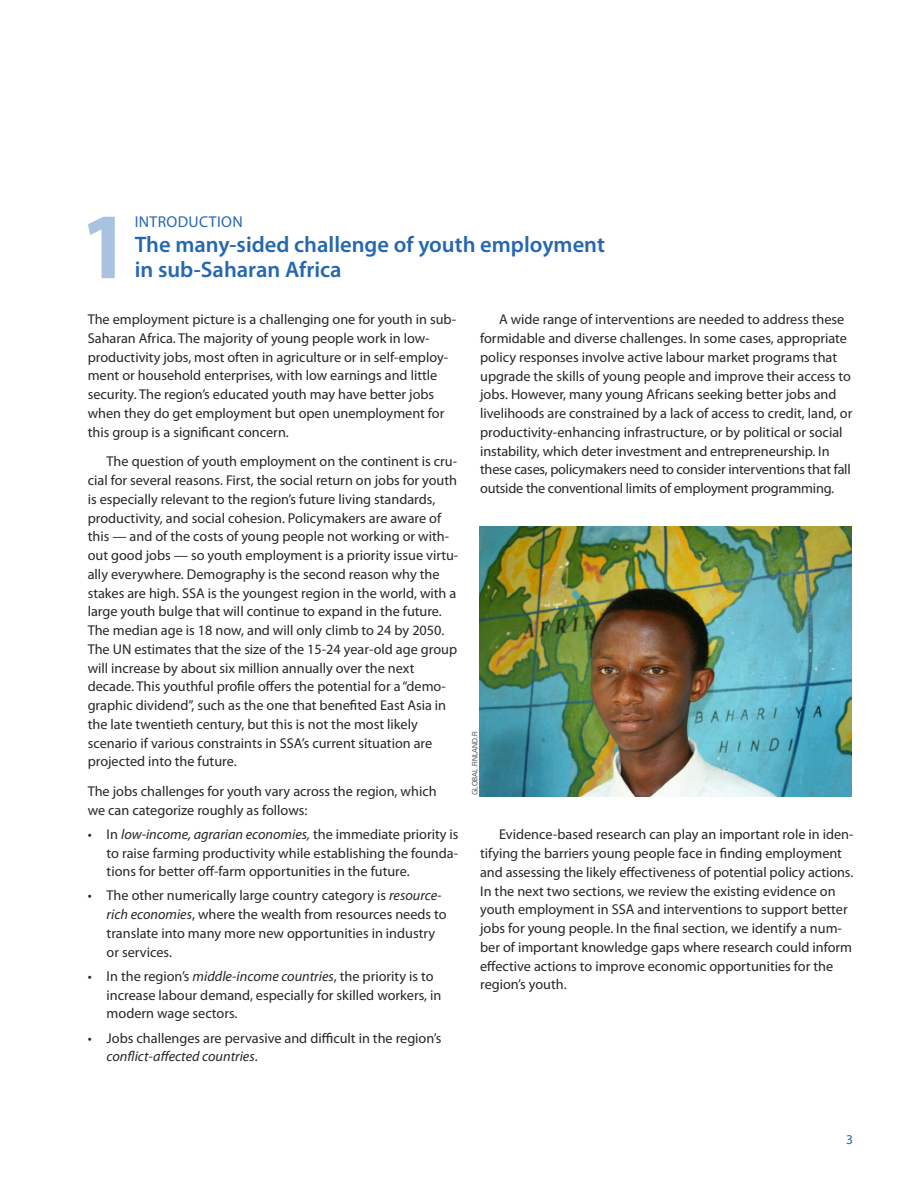
<style>
.page{position:relative;width:918px;height:1188px;background:#fff}
.page>*{position:absolute;margin:0;border:0;box-sizing:border-box;transform-origin:0 0}
.t1{font:94.5px "Myriad Pro Bold 2";color:#a8c2df;scale:.95 1}
.t2{font:22.5px "Myriad Pro Semibold 2";color:#2567b0}
.t3{font:15.75px "Myriad Pro Regular 3";letter-spacing:.02em;color:#2567b0}
.t4{font:14.25px/18.8px "Myriad Pro Regular 3";color:#272627}
.t5{font:italic 14.25px "Myriad Pro";color:#272627}
.t6{font:13.5px "Myriad";color:#2567b0}
.t7{font:300 7.5px "Frutiger";color:#272627}
.s1{font-family:"Myriad Pro Regular 3";font-style:normal}
.s2{font-family:"Myriad Pro";font-style:italic}
</style>
<div class="page">
<img style="left:479px;top:526px;width:372px;height:270px">
<h1 class="t1" style="left:80px;top:211px;width:54px">1</h1>
<p class="t3" style="left:135px;top:216px;width:109px">INTRODUCTION</p>
<h2 class="t2" style="left:135px;top:236px;width:472px">The many-sided challenge of youth employment</h2>
<h2 class="t2" style="left:135px;top:261px;width:208px">in sub-Saharan Africa</h2>
<p class="t4" style="left:88px;top:311px;width:370px">The employment picture is a challenging one for youth in sub-Saharan Africa. The majority of young people work in low&shy;productivity jobs, most often in agriculture or in self-employ&shy;ment or household enterprises, with low earnings and little security. The region’s educated youth may have better jobs when they do get employment but open unemployment for this group is a significant concern.</p>
<p class="t4" style="left:88px;top:453px;width:372px;text-indent:19px">The question of youth employment on the continent is cru&shy;cial for several reasons. First, the social return on jobs for youth is especially relevant to the region’s future living standards, productivity, and social cohesion. Policymakers are aware of this — and of the costs of young people not working or with&shy;out good jobs — so youth employment is a priority issue virtu&shy;ally everywhere. Demography is the second reason why the stakes are high. SSA is the youngest region in the world, with a large youth bulge that will continue to expand in the future.<br>The median age is 18 now, and will only climb to 24 by 2050.<br>The UN estimates that the size of the 15-24 year-old age group will increase by about six million annually over the next decade. This youthful profile offers the potential for a “demo&shy;graphic dividend”, such as the one that benefited East Asia in the late twentieth century, but this is not the most likely scenario if various constraints in SSA’s current situation are projected into the future.</p>
<p class="t4" style="left:88px;top:783px;width:350px">The jobs challenges for youth vary across the region, which we can categorize roughly as follows:</p>
<p class="t5" style="left:88px;top:829px;width:372px"><span class="s1">• In</span> low-income, agrarian economies, <span class="s1">the immediate priority is</span></p>
<p class="t4" style="left:107px;top:844px;width:353px">to raise farming productivity while establishing the founda&shy;tions for better off-farm opportunities in the future.</p>
<p class="t4" style="left:107px;top:887px;width:342px;text-indent:-19px">• The other numerically large country category is <span class="s2">resource&shy;rich economies</span>, where the wealth from resources needs to translate into many more new opportunities in industry or services.</p>
<p class="t4" style="left:107px;top:968px;width:336px;text-indent:-19px">• In the region’s <span class="s2">middle-income countries</span>, the priority is to increase labour demand, especially for skilled workers, in modern wage sectors.</p>
<p class="t4" style="left:88px;top:1029px;width:355px">• Jobs challenges are pervasive and difficult in the region’s</p>
<p class="t5" style="left:107px;top:1051px;width:153px">conflict-affected countries<span class="s1">.</span></p>
<p class="t4" style="left:480px;top:311px;width:374px;text-indent:19px">A wide range of interventions are needed to address these formidable and diverse challenges. In some cases, appropriate policy responses involve active labour market programs that upgrade the skills of young people and improve their access to jobs. However, many young Africans seeking better jobs and livelihoods are constrained by a lack of access to credit, land, or productivity-enhancing infrastructure, or by political or social instability, which deter investment and entrepreneurship. In these cases, policymakers need to consider interventions that fall outside the conventional limits of employment programming.</p>
<p class="t7" style="left:472px;top:795px;width:66px;rotate:-90deg">GLOBAL.FINLAND.FI</p>
<p class="t4" style="left:480px;top:826px;width:375px;text-indent:19px">Evidence-based research can play an important role in iden&shy;tifying the barriers young people face in finding employment and assessing the likely effectiveness of potential policy actions.<br>In the next two sections, we review the existing evidence on youth employment in SSA and interventions to support better jobs for young people. In the final section, we identify a num&shy;ber of important knowledge gaps where research could inform effective actions to improve economic opportunities for the region’s youth.</p>
<p class="t6" style="left:846px;top:1134px;width:8px">3</p>
</div>
